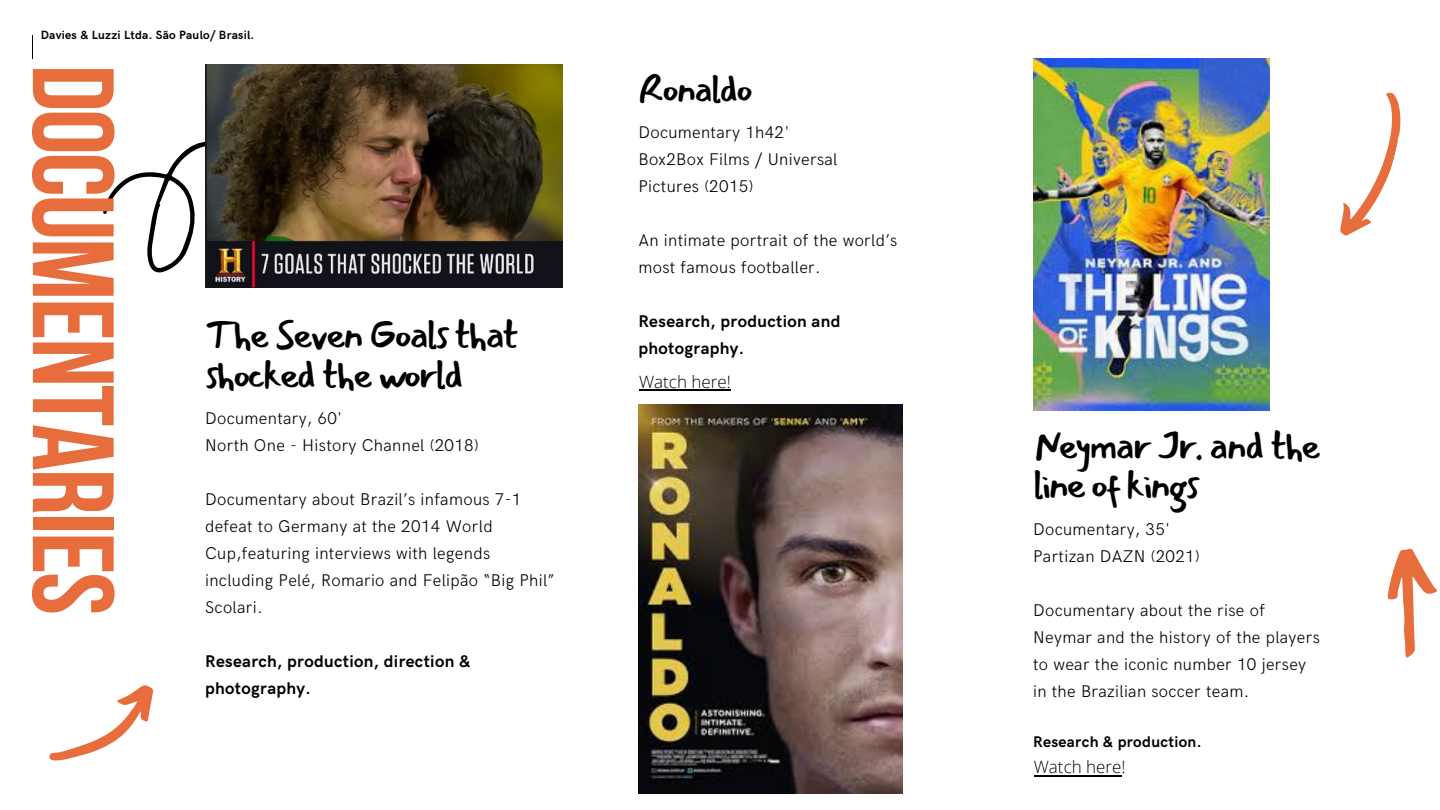
<style>
.page{position:relative;width:1440px;height:810px;background:#fff}
.page>*{position:absolute;margin:0;border:0;box-sizing:border-box;transform-origin:0 0}
.t1{font:115.4px "Bebas Neue Cyrillic";letter-spacing:-.02em;color:#e76e3c}
.t2{font:39.3px/39.2px "Mansalva";letter-spacing:-.05em;color:#000}
.t3{font:38px "Mansalva";letter-spacing:-.05em;color:#000}
.t4{font:300 17px/27px "HK Grotesk";letter-spacing:.02em;color:#000}
.t5{font:700 17px/27px "HK Grotesk";letter-spacing:.02em;color:#000}
.t6{font:300 17px "Open Sans";color:#000}
.t7{font:700 15.5px "HK Grotesk";letter-spacing:.02em;color:#000}
.t8{font:700 12px "HK Grotesk";letter-spacing:.02em;color:#000}
</style>
<div class="page">
<svg style="left:103px;top:141px;width:174px;height:147px"></svg>
<svg style="left:49px;top:685px;width:105px;height:76px"></svg>
<svg style="left:1340px;top:92px;width:61px;height:144px"></svg>
<svg style="left:1387px;top:548px;width:51px;height:110px"></svg>
<img style="left:638px;top:405px;width:264px;height:388px">
<img style="left:205px;top:64px;width:357px;height:223px">
<img style="left:1033px;top:59px;width:236px;height:351px">
<hr style="left:1034px;top:775px;width:87px;height:1px;background:#000">
<hr style="left:639px;top:389px;width:88px;height:2px;background:#000">
<p class="t8" style="left:41px;top:28px;width:215px">Davies &amp; Luzzi Ltda. São Paulo/ Brasil.</p>
<h1 class="t1" style="left:119px;top:64px;width:552px;rotate:90deg">DOCUMENTARIES</h1>
<h2 class="t2" style="left:205px;top:315px;width:315px">The Seven Goals that shocked the world</h2>
<p class="t4" style="left:205px;top:406px;width:275px">Documentary, 60'<br>North One - History Channel (2018)</p>
<p class="t4" style="left:205px;top:487px;width:351px">Documentary about Brazil’s infamous 7-1 defeat to Germany at the 2014 World Cup,featuring interviews with legends including Pelé, Romario and Felipão “Big Phil” Scolari.</p>
<p class="t5" style="left:205px;top:649px;width:267px">Research, production, direction &amp; photography.</p>
<h3 class="t3" style="left:638px;top:68px;width:116px">Ronaldo</h3>
<p class="t4" style="left:638px;top:119px;width:200px">Documentary 1h42'<br>Box2Box Films / Universal<br>Pictures (2015)</p>
<p class="t4" style="left:638px;top:227px;width:260px">An intimate portrait of the world’s most famous footballer.</p>
<p class="t5" style="left:638px;top:308px;width:203px">Research, production and photography.</p>
<p class="t6" style="left:639px;top:369px;width:93px">Watch here!</p>
<h2 class="t2" style="left:1033px;top:426px;width:289px">Neymar Jr. and the line of kings</h2>
<p class="t4" style="left:1033px;top:516px;width:168px">Documentary, 35'<br>Partizan DAZN (2021)</p>
<p class="t4" style="left:1033px;top:597px;width:288px">Documentary about the rise of<br>Neymar and the history of the players to wear the iconic number 10 jersey in the Brazilian soccer team.</p>
<p class="t7" style="left:1033px;top:733px;width:170px">Research &amp; production.</p>
<p class="t6" style="left:1034px;top:755px;width:93px">Watch here!</p>
</div>
